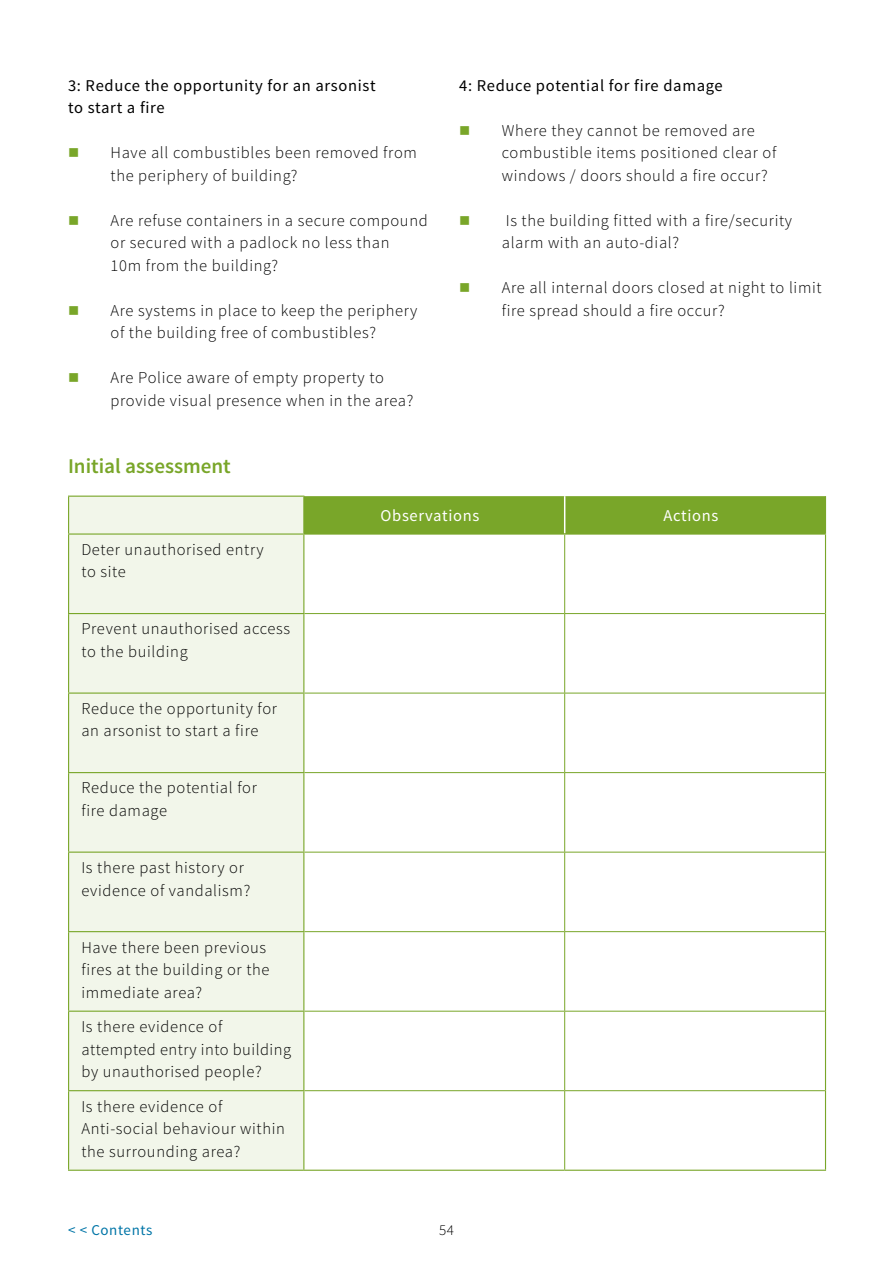
<style>
.page{position:relative;width:893px;height:1263px;background:#fff}
.page>*{position:absolute;margin:0;border:0;box-sizing:border-box;transform-origin:0 0}
.Heading_1{font:600 21px "Source Sans Pro";color:#79a629}
.Body_text{font:300 16.5px/22.5px "Source Sans Pro";letter-spacing:.04em;color:#000}
.Body_text-2{font:16.5px/22.5px "Source Sans Pro";letter-spacing:.04em;color:#000}
.Body_text-3{font:16.5px "Source Sans Pro";letter-spacing:.04em;color:#fff}
.t1{font:15px "Source Sans Pro";letter-spacing:.04em;color:#0075a7}
.t2{font:300 15px "Source Sans Pro";color:#000}
</style>
<div class="page">
<div style="left:69px;top:497px;width:234px;height:673px;background:#f2f6ea"></div>
<div style="left:304px;top:496px;width:521px;height:37px;background:#79a629"></div>
<hr style="left:825px;top:496px;width:1px;height:37px;background:#79a629">
<hr style="left:825px;top:535px;width:1px;height:78px;background:#79a629">
<hr style="left:825px;top:613px;width:1px;height:80px;background:#79a629">
<hr style="left:825px;top:693px;width:1px;height:80px;background:#79a629">
<hr style="left:825px;top:773px;width:1px;height:79px;background:#79a629">
<hr style="left:825px;top:852px;width:1px;height:80px;background:#79a629">
<hr style="left:825px;top:932px;width:1px;height:79px;background:#79a629">
<hr style="left:825px;top:1011px;width:1px;height:80px;background:#79a629">
<hr style="left:825px;top:1091px;width:1px;height:79px;background:#79a629">
<hr style="left:304px;top:1170px;width:261px;height:1px;background:#79a629">
<hr style="left:565px;top:1170px;width:261px;height:1px;background:#79a629">
<hr style="left:564px;top:496px;width:1px;height:37px;background:#fff">
<hr style="left:564px;top:535px;width:1px;height:78px;background:#79a629">
<hr style="left:304px;top:613px;width:261px;height:1px;background:#79a629">
<hr style="left:565px;top:613px;width:260px;height:1px;background:#79a629">
<hr style="left:564px;top:614px;width:1px;height:79px;background:#79a629">
<hr style="left:304px;top:693px;width:261px;height:1px;background:#79a629">
<hr style="left:565px;top:693px;width:260px;height:1px;background:#79a629">
<hr style="left:564px;top:693px;width:1px;height:79px;background:#79a629">
<hr style="left:304px;top:772px;width:261px;height:1px;background:#79a629">
<hr style="left:565px;top:772px;width:260px;height:1px;background:#79a629">
<hr style="left:564px;top:773px;width:1px;height:79px;background:#79a629">
<hr style="left:304px;top:852px;width:261px;height:1px;background:#79a629">
<hr style="left:565px;top:852px;width:260px;height:1px;background:#79a629">
<hr style="left:564px;top:852px;width:1px;height:79px;background:#79a629">
<hr style="left:304px;top:931px;width:261px;height:1px;background:#79a629">
<hr style="left:565px;top:931px;width:260px;height:1px;background:#79a629">
<hr style="left:564px;top:932px;width:1px;height:79px;background:#79a629">
<hr style="left:304px;top:1011px;width:261px;height:1px;background:#79a629">
<hr style="left:565px;top:1011px;width:260px;height:1px;background:#79a629">
<hr style="left:564px;top:1011px;width:1px;height:79px;background:#79a629">
<hr style="left:304px;top:1090px;width:261px;height:1px;background:#79a629">
<hr style="left:565px;top:1090px;width:260px;height:1px;background:#79a629">
<hr style="left:564px;top:1091px;width:1px;height:79px;background:#79a629">
<hr style="left:304px;top:533px;width:261px;height:2px;background:#79a629">
<hr style="left:565px;top:533px;width:261px;height:2px;background:#79a629">
<hr style="left:68px;top:533px;width:236px;height:2px;background:#79a629">
<hr style="left:68px;top:535px;width:1px;height:78px;background:#79a629">
<hr style="left:303px;top:535px;width:1px;height:78px;background:#79a629">
<hr style="left:68px;top:614px;width:1px;height:78px;background:#79a629">
<hr style="left:303px;top:614px;width:1px;height:78px;background:#79a629">
<hr style="left:68px;top:694px;width:1px;height:78px;background:#79a629">
<hr style="left:303px;top:694px;width:1px;height:78px;background:#79a629">
<hr style="left:68px;top:773px;width:1px;height:78px;background:#79a629">
<hr style="left:303px;top:773px;width:1px;height:78px;background:#79a629">
<hr style="left:68px;top:853px;width:1px;height:78px;background:#79a629">
<hr style="left:303px;top:853px;width:1px;height:78px;background:#79a629">
<hr style="left:68px;top:932px;width:1px;height:78px;background:#79a629">
<hr style="left:303px;top:932px;width:1px;height:78px;background:#79a629">
<hr style="left:68px;top:1012px;width:1px;height:78px;background:#79a629">
<hr style="left:303px;top:1012px;width:1px;height:78px;background:#79a629">
<hr style="left:68px;top:1091px;width:1px;height:79px;background:#79a629">
<hr style="left:303px;top:1091px;width:1px;height:79px;background:#79a629">
<hr style="left:68px;top:1170px;width:236px;height:1px;background:#79a629">
<hr style="left:68px;top:613px;width:236px;height:1px;background:#79a629">
<hr style="left:68px;top:692px;width:236px;height:2px;background:#79a629">
<hr style="left:68px;top:772px;width:236px;height:1px;background:#79a629">
<hr style="left:68px;top:851px;width:236px;height:2px;background:#79a629">
<hr style="left:68px;top:931px;width:236px;height:1px;background:#79a629">
<hr style="left:68px;top:1010px;width:236px;height:2px;background:#79a629">
<hr style="left:68px;top:1090px;width:236px;height:1px;background:#79a629">
<hr style="left:303px;top:497px;width:1px;height:36px;background:#79a629">
<hr style="left:68px;top:496px;width:236px;height:1px;background:#79a629">
<hr style="left:68px;top:497px;width:1px;height:36px;background:#79a629">
<p class="Body_text-2" style="left:68px;top:74px;width:309px">3: Reduce the opportunity for an arsonist to start a fire</p>
<p class="Body_text" style="left:111px;top:141px;width:308px">Have all combustibles been removed from the periphery of building?</p>
<p class="Body_text" style="left:111px;top:209px;width:319px">Are refuse containers in a secure compound or secured with a padlock no less than<br>10m from the building?</p>
<p class="Body_text" style="left:111px;top:299px;width:308px">Are systems in place to keep the periphery of the building free of combustibles?</p>
<p class="Body_text" style="left:111px;top:366px;width:304px">Are Police aware of empty property to provide visual presence when in the area?</p>
<p class="Heading_1" style="left:68px;top:453px;width:164px">Initial assessment</p>
<p class="Body_text-2" style="left:459px;top:74px;width:265px">4: Reduce potential for fire damage</p>
<p class="Body_text" style="left:502px;top:119px;width:276px">Where they cannot be removed are combustible items positioned clear of windows / doors should a fire occur?</p>
<p class="Body_text" style="left:502px;top:209px;width:292px">Is the building fitted with a fire/security alarm with an auto-dial?</p>
<p class="Body_text" style="left:502px;top:276px;width:321px">Are all internal doors closed at night to limit fire spread should a fire occur?</p>
<p class="Body_text" style="left:81px;top:538px;width:184px">Deter unauthorised entry to site</p>
<p class="Body_text" style="left:81px;top:618px;width:210px">Prevent unauthorised access to the building</p>
<p class="Body_text" style="left:81px;top:697px;width:197px">Reduce the opportunity for an arsonist to start a fire</p>
<p class="Body_text" style="left:81px;top:777px;width:177px">Reduce the potential for fire damage</p>
<p class="Body_text" style="left:81px;top:856px;width:170px">Is there past history or evidence of vandalism?</p>
<p class="Body_text" style="left:81px;top:936px;width:190px">Have there been previous fires at the building or the immediate area?</p>
<p class="Body_text" style="left:81px;top:1015px;width:211px">Is there evidence of attempted entry into building by unauthorised people?</p>
<p class="Body_text" style="left:81px;top:1095px;width:205px">Is there evidence of<br>Anti-social behaviour within the surrounding area?</p>
<p class="Body_text-3" style="left:381px;top:506px;width:100px">Observations</p>
<p class="Body_text-3" style="left:663px;top:506px;width:56px">Actions</p>
<p class="t1" style="left:68px;top:1220px;width:86px">&lt; &lt; Contents</p>
<p class="t2" style="left:439px;top:1220px;width:16px">54</p>
</div>
